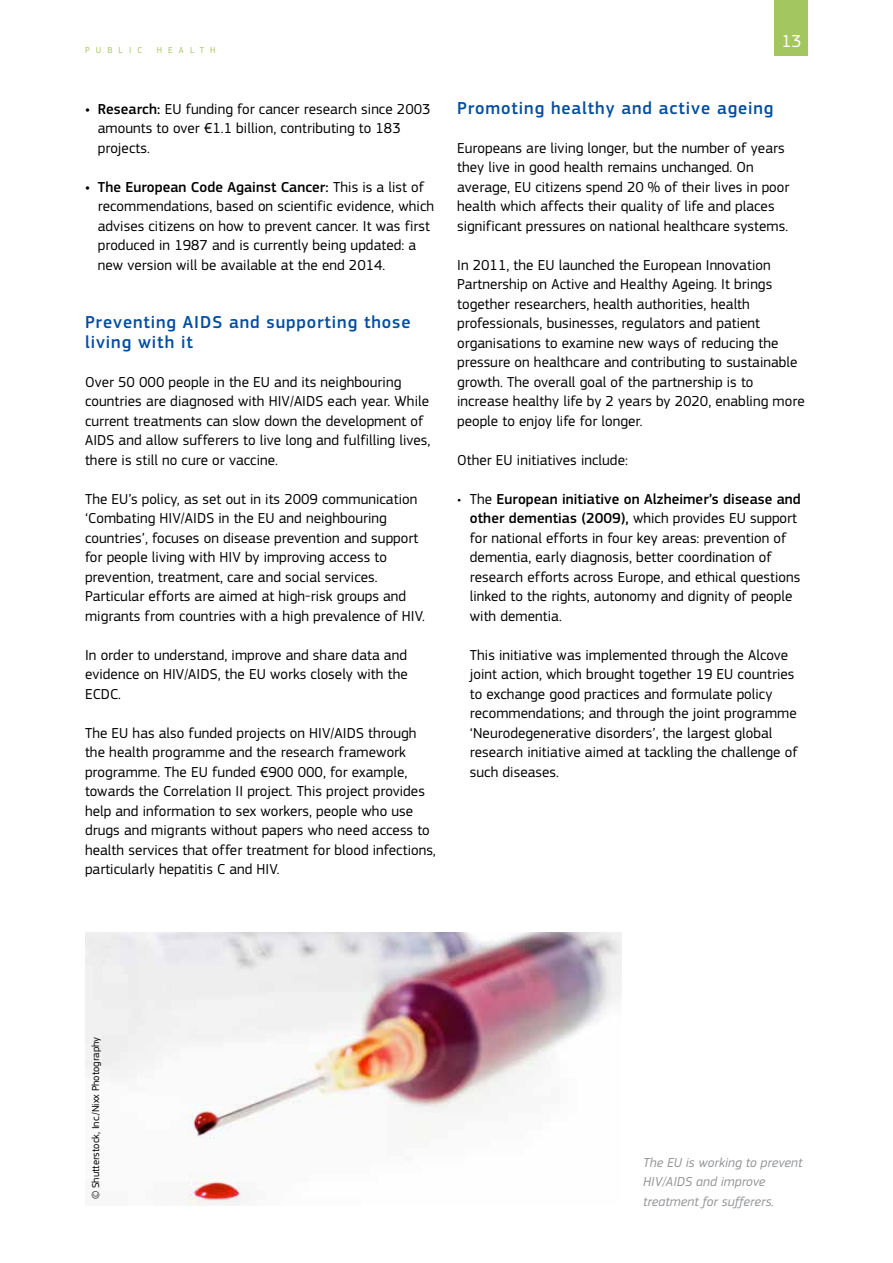
<style>
.page{position:relative;width:893px;height:1263px;background:#fff}
.page>*{position:absolute;margin:0;border:0;box-sizing:border-box;transform-origin:0 0}
.t1{font:500 18px/19.5px "EC Square Sans Pro";letter-spacing:.05em;color:#034ea2}
.t2{font:18px "EC Square Sans Pro";color:#fff}
.t3{font:15px/19.5px "EC Square Sans Pro";letter-spacing:.005em;color:#000}
.t4{font:italic 13.5px/19.5px "EC Square Sans Pro";letter-spacing:.005em;color:#939598}
.t5{font:10.5px "EC Square Sans Pro";color:#000}
.t6{font:9px "EC Square Sans Pro";letter-spacing:.68em;color:#a4c660}
.s1{font-weight:500}
</style>
<div class="page">
<div style="left:775px;top:0;width:33px;height:55px;background:#a4c660"></div>
<img style="left:85px;top:933px;width:537px;height:273px">
<p class="t6" style="left:85px;top:45px;width:59px">Public</p>
<p class="t6" style="left:157px;top:45px;width:60px">health</p>
<p class="t3" style="left:98px;top:99px;width:334px;text-indent:-13px"><span class="s1">• Research:</span> EU funding for cancer research since 2003 amounts to over €1.1 billion, contributing to 183 projects.</p>
<p class="t3" style="left:98px;top:177px;width:338px;text-indent:-13px"><span class="s1">• The European Code Against Cancer:</span> This is a list of recommendations, based on scientific evidence, which advises citizens on how to prevent cancer. It was first produced in 1987 and is currently being updated: a new version will be available at the end 2014.</p>
<p class="t1" style="left:85px;top:313px;width:327px">Preventing AIDS and supporting those living with it</p>
<p class="t3" style="left:85px;top:372px;width:347px">Over 50 000 people in the EU and its neighbouring countries are diagnosed with HIV/AIDS each year. While current treatments can slow down the development of AIDS and allow sufferers to live long and fulfilling lives, there is still no cure or vaccine.</p>
<p class="t3" style="left:85px;top:489px;width:341px">The EU’s policy, as set out in its 2009 communication ‘Combating HIV/AIDS in the EU and neighbouring countries’, focuses on disease prevention and support for people living with HIV by improving access to prevention, treatment, care and social services.<br>Particular efforts are aimed at high-risk groups and migrants from countries with a high prevalence of HIV.</p>
<p class="t3" style="left:85px;top:645px;width:324px;text-align:justify">In order to understand, improve and share data and evidence on HIV/AIDS, the EU works closely with the ECDC.</p>
<p class="t3" style="left:85px;top:723px;width:352px">The EU has also funded projects on HIV/AIDS through the health programme and the research framework programme. The EU funded €900 000, for example, towards the Correlation II project. This project provides help and information to sex workers, people who use drugs and migrants without papers who need access to health services that offer treatment for blood infections, particularly hepatitis C and HIV.</p>
<p class="t2" style="left:781px;top:30px;width:22px">13</p>
<p class="t1" style="left:457px;top:98px;width:318px">Promoting healthy and active ageing</p>
<p class="t3" style="left:457px;top:138px;width:334px">Europeans are living longer, but the number of years they live in good health remains unchanged. On average, EU citizens spend 20 % of their lives in poor health which affects their quality of life and places significant pressures on national healthcare systems.</p>
<p class="t3" style="left:457px;top:255px;width:349px">In 2011, the EU launched the European Innovation Partnership on Active and Healthy Ageing. It brings together researchers, health authorities, health professionals, businesses, regulators and patient organisations to examine new ways of reducing the pressure on healthcare and contributing to sustainable growth. The overall goal of the partnership is to increase healthy life by 2 years by 2020, enabling more people to enjoy life for longer.</p>
<p class="t3" style="left:457px;top:450px;width:172px">Other EU initiatives include:</p>
<p class="t3" style="left:470px;top:489px;width:332px;text-indent:-13px">• The <span class="s1">European initiative on Alzheimer’s disease and other dementias (2009),</span> which provides EU support for national efforts in four key areas: prevention of dementia, early diagnosis, better coordination of research efforts across Europe, and ethical questions linked to the rights, autonomy and dignity of people with dementia.</p>
<p class="t3" style="left:470px;top:645px;width:329px">This initiative was implemented through the Alcove joint action, which brought together 19 EU countries to exchange good practices and formulate policy recommendations; and through the joint programme ‘Neurodegenerative disorders’, the largest global research initiative aimed at tackling the challenge of such diseases.</p>
<p class="t5" style="left:90px;top:1199px;width:164px;rotate:-90deg">© Shutterstock, Inc./Nixx Photography</p>
<p class="t4" style="left:643px;top:1153px;width:161px">The EU is working to prevent<br>HIV/AIDS and improve treatment for sufferers.</p>
</div>
